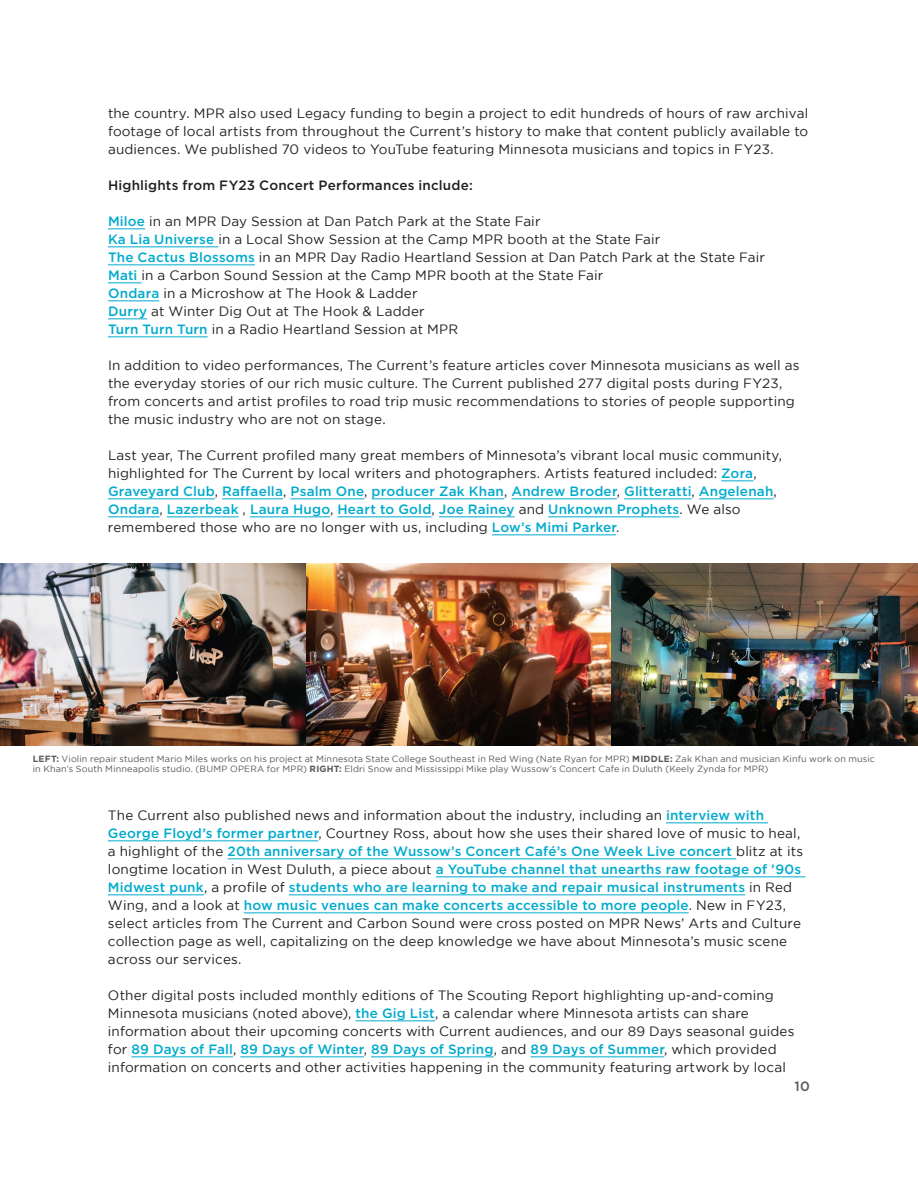
<style>
.page{position:relative;width:918px;height:1188px;background:#fff}
.page>*{position:absolute;margin:0;border:0;box-sizing:border-box;transform-origin:0 0}
.t1{font:13.5px/18px "Gotham";letter-spacing:.01em;color:#231f20}
.t2{font:500 13.5px "Gotham";letter-spacing:.015em;color:#231f20}
.t3{font:500 13.5px "Gotham";color:#57585a}
.t4{font:9px/10.8px "Gotham";letter-spacing:.015em;color:#57585a}
.s1{font-weight:500;color:#00abcd}
.s2{font-weight:700}
</style>
<div class="page">
<hr style="left:492px;top:534px;width:124px;height:1px;background:#00abcd">
<hr style="left:108px;top:228px;width:37px;height:1px;background:#00abcd">
<hr style="left:108px;top:246px;width:110px;height:1px;background:#00abcd">
<hr style="left:108px;top:264px;width:147px;height:1px;background:#00abcd">
<hr style="left:108px;top:282px;width:34px;height:1px;background:#00abcd">
<hr style="left:108px;top:300px;width:51px;height:1px;background:#00abcd">
<hr style="left:108px;top:318px;width:39px;height:1px;background:#00abcd">
<hr style="left:108px;top:336px;width:100px;height:1px;background:#00abcd">
<hr style="left:721px;top:480px;width:32px;height:1px;background:#00abcd">
<hr style="left:108px;top:498px;width:107px;height:1px;background:#00abcd">
<hr style="left:222px;top:498px;width:61px;height:1px;background:#00abcd">
<hr style="left:290px;top:498px;width:74px;height:1px;background:#00abcd">
<hr style="left:372px;top:498px;width:132px;height:1px;background:#00abcd">
<hr style="left:511px;top:498px;width:106px;height:1px;background:#00abcd">
<hr style="left:624px;top:498px;width:68px;height:1px;background:#00abcd">
<hr style="left:699px;top:498px;width:75px;height:1px;background:#00abcd">
<hr style="left:108px;top:516px;width:52px;height:1px;background:#00abcd">
<hr style="left:167px;top:516px;width:72px;height:1px;background:#00abcd">
<hr style="left:250px;top:516px;width:80px;height:1px;background:#00abcd">
<hr style="left:337px;top:516px;width:95px;height:1px;background:#00abcd">
<hr style="left:439px;top:516px;width:76px;height:1px;background:#00abcd">
<hr style="left:548px;top:516px;width:131px;height:1px;background:#00abcd">
<hr style="left:666px;top:822px;width:102px;height:1px;background:#00abcd">
<hr style="left:108px;top:840px;width:210px;height:1px;background:#00abcd">
<hr style="left:228px;top:858px;width:508px;height:1px;background:#00abcd">
<hr style="left:436px;top:876px;width:369px;height:1px;background:#00abcd">
<hr style="left:108px;top:894px;width:96px;height:1px;background:#00abcd">
<hr style="left:289px;top:894px;width:456px;height:1px;background:#00abcd">
<hr style="left:244px;top:912px;width:445px;height:1px;background:#00abcd">
<hr style="left:356px;top:1020px;width:79px;height:1px;background:#00abcd">
<hr style="left:131px;top:1056px;width:102px;height:1px;background:#00abcd">
<hr style="left:240px;top:1056px;width:124px;height:1px;background:#00abcd">
<hr style="left:371px;top:1056px;width:123px;height:1px;background:#00abcd">
<hr style="left:531px;top:1056px;width:133px;height:1px;background:#00abcd">
<img style="left:0;top:563px;width:918px;height:183px">
<p class="t1" style="left:108px;top:104px;width:702px;text-align:justify">the country. MPR also used Legacy funding to begin a project to edit hundreds of hours of raw archival footage of local artists from throughout the Current’s history to make that content publicly available to audiences. We published 70 videos to YouTube featuring Minnesota musicians and topics in FY23.</p>
<h5 class="t2" style="left:108px;top:176px;width:366px">Highlights from FY23 Concert Performances include:</h5>
<p class="t1" style="left:108px;top:212px;width:658px"><span class="s1">Miloe</span> in an MPR Day Session at Dan Patch Park at the State Fair<br><span class="s1">Ka Lia Universe</span> in a Local Show Session at the Camp MPR booth at the State Fair<br><span class="s1">The Cactus Blossoms</span> in an MPR Day Radio Heartland Session at Dan Patch Park at the State Fair <span class="s1">Mati</span> in a Carbon Sound Session at the Camp MPR booth at the State Fair<br><span class="s1">Ondara</span> in a Microshow at The Hook &amp; Ladder<br><span class="s1">Durry</span> at Winter Dig Out at The Hook &amp; Ladder<br><span class="s1">Turn Turn Turn</span> in a Radio Heartland Session at MPR</p>
<p class="t1" style="left:108px;top:356px;width:693px">In addition to video performances, The Current’s feature articles cover Minnesota musicians as well as the everyday stories of our rich music culture. The Current published 277 digital posts during FY23, from concerts and artist profiles to road trip music recommendations to stories of people supporting the music industry who are not on stage.</p>
<p class="t1" style="left:108px;top:446px;width:676px">Last year, The Current profiled many great members of Minnesota’s vibrant local music community, highlighted for The Current by local writers and photographers. Artists featured included: <span class="s1">Zora</span>, <span class="s1">Graveyard Club</span>, <span class="s1">Rafaella</span>, <span class="s1">Psalm One</span>, <span class="s1">producer Zak Khan</span>, <span class="s1">Andrew Broder</span>, <span class="s1">Glitteratti</span>, <span class="s1">Angelenah</span>, <span class="s1">Ondara</span>, <span class="s1">Lazerbeak</span> , <span class="s1">Laura Hugo</span>, <span class="s1">Heart to Gold</span>, <span class="s1">Joe Rainey</span> and <span class="s1">Unknown Prophets</span>. We also remembered those who are no longer with us, including <span class="s1">Low’s Mimi Parker</span>.</p>
<p class="t4" style="left:33px;top:753px;width:844px"><span class="s2">LEFT:</span> Violin repair student Mario Miles works on his project at Minnesota State College Southeast in Red Wing (Nate Ryan for MPR) <span class="s2">MIDDLE:</span> Zak Khan and musician Kinfu work on music in Khan’s South Minneapolis studio. (BUMP OPERA for MPR) <span class="s2">RIGHT:</span> Eldri Snow and Mississippi Mike play Wussow’s Concert Cafe in Duluth (Keely Zynda for MPR)</p>
<p class="t1" style="left:108px;top:806px;width:697px">The Current also published news and information about the industry, including an <span class="s1">interview with George Floyd’s former partner</span>, Courtney Ross, about how she uses their shared love of music to heal, a highlight of the <span class="s1">20th anniversary of the Wussow’s Concert Café’s One Week Live concert</span> blitz at its longtime location in West Duluth, a piece about <span class="s1">a YouTube channel that unearths raw footage of ’90s Midwest punk</span>, a profile of <span class="s1">students who are learning to make and repair musical instruments</span> in Red Wing, and a look at <span class="s1">how music venues can make concerts accessible to more people</span>. New in FY23, select articles from The Current and Carbon Sound were cross posted on MPR News’ Arts and Culture collection page as well, capitalizing on the deep knowledge we have about Minnesota’s music scene across our services.</p>
<p class="t1" style="left:108px;top:986px;width:688px">Other digital posts included monthly editions of The Scouting Report highlighting up-and-coming Minnesota musicians (noted above), <span class="s1">the Gig List</span>, a calendar where Minnesota artists can share information about their upcoming concerts with Current audiences, and our 89 Days seasonal guides for <span class="s1">89 Days of Fall</span>, <span class="s1">89 Days of Winter</span>, <span class="s1">89 Days of Spring</span>, and <span class="s1">89 Days of Summer</span>, which provided information on concerts and other activities happening in the community featuring artwork by local</p>
<p class="t3" style="left:795px;top:1077px;width:17px">10</p>
</div>
